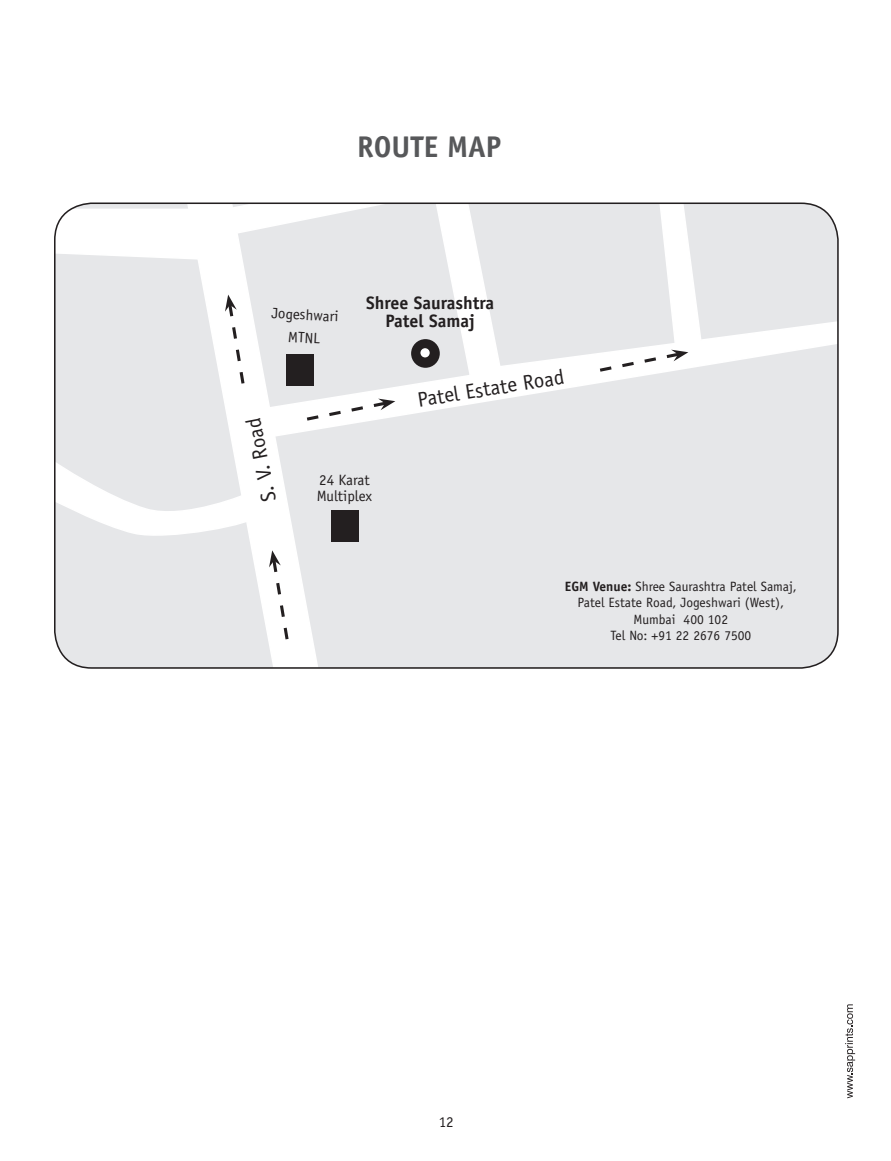
<style>
.page{position:relative;width:891px;height:1161px;background:#fff}
.page>*{position:absolute;margin:0;border:0;box-sizing:border-box;transform-origin:0 0}
.t1{font:700 30px "Officina Sans Std";color:#57585a}
.Ind_1{font:21px "Officina Sans Std";color:#231f20}
.Ind_1-2{font:700 18px/18.5px "Officina Sans Std";color:#231f20;text-align:center}
.Ind_1-3{font:15px/15.5px "Officina Sans Std";color:#231f20}
.t2{font:13.5px/16.2px "Officina Sans Std";color:#231f20;text-align:center}
.s1{font-weight:700}
</style>
<div class="page">
<div style="left:55px;top:203px;width:783px;height:465px;background:#e6e7e9;border-radius:37px"></div>
<svg style="left:188px;top:206px;width:130px;height:460px"></svg>
<svg style="left:245px;top:203px;width:592px;height:238px"></svg>
<svg style="left:55px;top:208px;width:158px;height:53px"></svg>
<svg style="left:228px;top:206px;width:240px;height:30px"></svg>
<svg style="left:57px;top:445px;width:202px;height:97px"></svg>
<div style="left:411px;top:339px;width:29px;height:29px;background:#231f20;border-radius:50%"></div>
<svg style="left:269px;top:550px;width:22px;height:93px"></svg>
<svg style="left:225px;top:295px;width:22px;height:92px"></svg>
<svg style="left:303px;top:399px;width:92px;height:24px"></svg>
<svg style="left:597px;top:203px;width:106px;height:171px"></svg>
<div style="left:287px;top:354px;width:27px;height:32px;background:#231f20"></div>
<div style="left:331px;top:510px;width:27px;height:32px;background:#231f20"></div>
<div style="left:420px;top:348px;width:10px;height:9px;background:#fff;border-radius:50%"></div>
<svg style="left:845px;top:1004px;width:10px;height:94px"></svg>
<p class="t1" style="left:357px;top:128px;width:146px">ROUTE MAP</p>
<p class="Ind_1-3" style="left:272px;top:305px;width:68px;rotate:3deg">Jogeshwari</p>
<p class="Ind_1-3" style="left:289px;top:329px;width:33px;rotate:3deg">MTNL</p>
<p class="Ind_1-2" style="left:366px;top:293px;width:129px">Shree Saurashtra<br>Patel Samaj</p>
<p class="Ind_1" style="left:416px;top:387px;width:150px;rotate:-9deg">Patel Estate Road</p>
<p class="Ind_1" style="left:257px;top:504px;width:86px;rotate:-101deg">S. V. Road</p>
<p class="Ind_1-3" style="left:317px;top:472px;width:57px">24 Karat<br>Multiplex</p>
<p class="t2" style="left:565px;top:579px;width:233px"><span class="s1">EGM Venue:</span> Shree Saurashtra Patel Samaj,<br>Patel Estate Road, Jogeshwari (West),<br>Mumbai 400 102</p>
<p class="t2" style="left:610px;top:627px;width:142px">Tel No: +91 22 2676 7500</p>
<p class="Ind_1-3" style="left:439px;top:1114px;width:16px">12</p>
</div>
